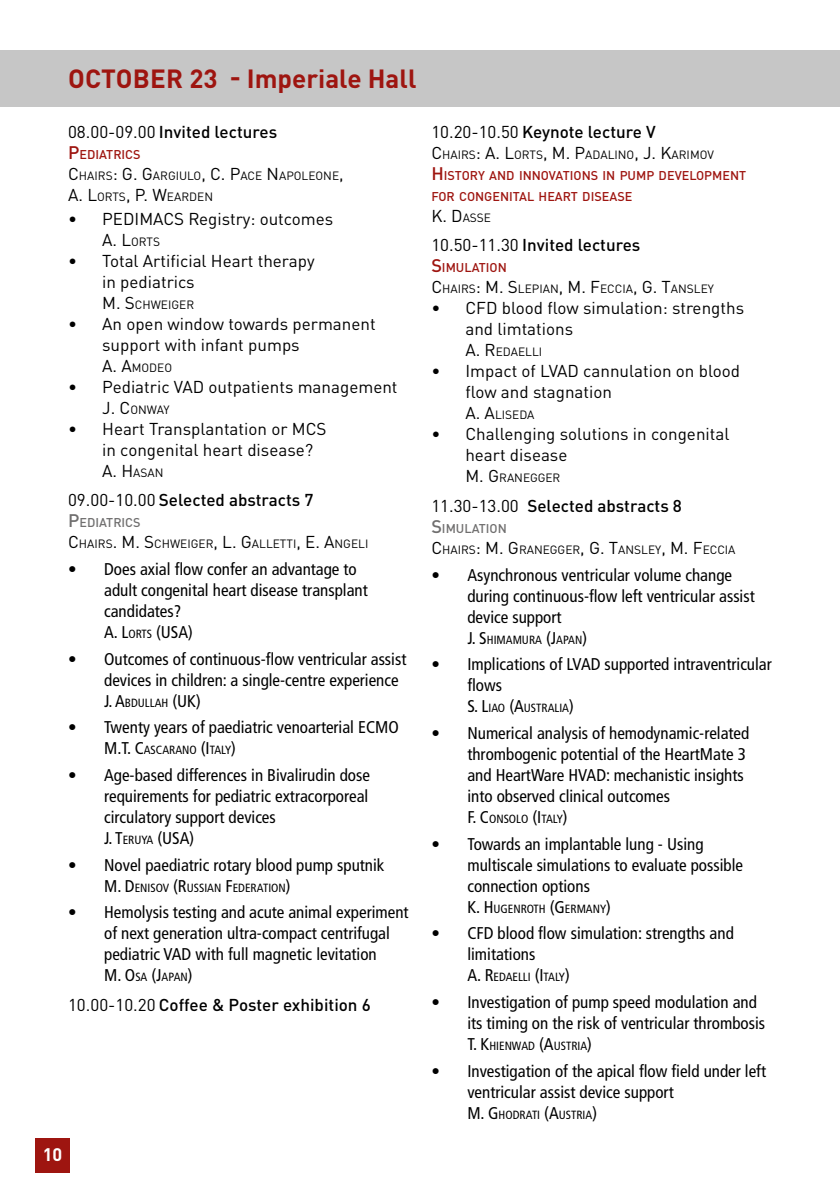
<style>
.page{position:relative;width:840px;height:1191px;background:#fff}
.page>*{position:absolute;margin:0;border:0;box-sizing:border-box;transform-origin:0 0}
.t1{font:700 26px "DIN Pro";color:#9e1510}
.t2{font:700 18px "DIN Pro";color:#fff}
.t3{font:condensed 17px/21px "Frutiger";color:#000}
.t4{font:17px/21px "DIN Pro";color:#000}
.t5{font:500 17px "DIN Pro";color:#000}
.t6{font:17px "DIN Pro";color:#000}
.t7{font:500 12.6px/21px "DIN Pro";color:#9e1510}
.t8{font:500 12.6px "DIN Pro";color:#706f6f}
.t9{font:11.8px/21px "DIN Pro";color:#000}
.t10{font:condensed 11.8px "Frutiger";color:#000}
.s1{font-weight:400}
.s2{font-size:18px}
.s3{font-size:17px}
.s4{font-style:inherit}
.s5{font-size:11.8px}
</style>
<div class="page">
<div style="left:35px;top:1138px;width:34px;height:34px;background:#9e1510"></div>
<div style="left:0;top:50px;width:839px;height:57px;background:#c6c6c6"></div>
<h1 class="t1" style="left:68px;top:57px;width:349px">OCTOBER 23 - Imperiale Hall</h1>
<p class="t5" style="left:68px;top:118px;width:210px"><span class="s1">08.00-09.00</span> Invited lectures</p>
<p class="t7" style="left:68px;top:142px;width:74px"><span class="s2">P</span>EDIATRICS</p>
<p class="t9" style="left:68px;top:164px;width:277px"><span class="s3">C</span>HAIRS<span class="s3">: G. G</span>ARGIULO<span class="s3">, C. P</span>ACE <span class="s3">N</span>APOLEONE<span class="s3">,<br>A. L</span>ORTS<span class="s3">, P. W</span>EARD EN</p>
<p class="t4" style="left:68px;top:206px;width:267px">• PEDIMACS Registry: outcomes</p>
<p class="t6" style="left:68px;top:226px;width:24px">A</p>
<p class="t9" style="left:112px;top:230px;width:49px"><span class="s3">. L</span>ORTS</p>
<p class="t4" style="left:102px;top:248px;width:214px;text-indent:-34px">• Total Artificial Heart therapy in pediatrics</p>
<p class="t6" style="left:68px;top:289px;width:25px">M</p>
<p class="t9" style="left:116px;top:293px;width:80px"><span class="s3">. S</span>CHWEIGER</p>
<p class="t4" style="left:102px;top:311px;width:275px;text-indent:-34px">• An open window towards permanent support with infant pumps</p>
<p class="t6" style="left:68px;top:352px;width:24px">A</p>
<p class="t9" style="left:112px;top:356px;width:61px"><span class="s3">. A</span>MODEO</p>
<p class="t4" style="left:68px;top:374px;width:331px">• Pediatric VAD outpatients management</p>
<p class="t9" style="left:102px;top:398px;width:69px"><span class="s3">J. C</span>ONWAY</p>
<p class="t4" style="left:102px;top:416px;width:226px;text-indent:-34px">• Heart Transplantation or MCS in congenital heart disease?</p>
<p class="t6" style="left:68px;top:457px;width:24px">A</p>
<p class="t9" style="left:112px;top:461px;width:52px"><span class="s3">. H</span> ASAN</p>
<p class="t5" style="left:68px;top:486px;width:247px"><span class="s1">09.00-10.00</span> Selected abstracts 7</p>
<p class="t8" style="left:68px;top:512px;width:74px"><span class="s2">P</span>EDIATRICS</p>
<p class="t9" style="left:68px;top:532px;width:301px"><span class="s3">C</span>HAIRS<span class="s3">. M . S</span>CHWEIGER<span class="s3">, L. G</span>ALLETTI<span class="s3">, E. A</span>NGELI</p>
<p class="t3" style="left:104px;top:558px;width:265px;text-indent:-36px">• Does axial flow confer an advantage to adult congenital heart disease transplant candidates?<br><span class="s4">A. L</span><span class="s5">ORTS</span> <span class="s4">(USA)</span></p>
<p class="t3" style="left:104px;top:648px;width:303px;text-indent:-36px">• Outcomes of continuous-flow ventricular assist devices in children: a single-centre experience<br><span class="s4">J. A</span><span class="s5">BDULLAH</span> <span class="s4">(UK)</span></p>
<p class="t3" style="left:68px;top:717px;width:332px">• Twenty years of paediatric venoarterial ECMO</p>
<p class="t10" style="left:104px;top:743px;width:133px"><span class="s3">M.T. C</span>ASCARANO <span class="s3">(I</span> TALY<span class="s3">)</span></p>
<p class="t3" style="left:104px;top:764px;width:267px;text-indent:-36px">• Age-based differences in Bivalirudin dose requirements for pediatric extracorporeal circulatory support devices<br><span class="s4">J. T</span><span class="s5">ERUYA</span> <span class="s4">(USA)</span></p>
<p class="t3" style="left:68px;top:854px;width:318px">• Novel paediatric rotary blood pump sputnik</p>
<p class="t10" style="left:104px;top:880px;width:188px"><span class="s3">M. D</span>ENISOV <span class="s3">(R</span>USSIAN <span class="s3">F</span>EDERATION<span class="s3">)</span></p>
<p class="t3" style="left:104px;top:902px;width:306px;text-indent:-36px">• Hemolysis testing and acute animal experiment of next generation ultra-compact centrifugal pediatric VAD with full magnetic levitation<br><span class="s4">M. O</span><span class="s5">SA</span> <span class="s4">(J</span><span class="s5">APAN</span><span class="s4">)</span></p>
<p class="t5" style="left:68px;top:991px;width:304px"><span class="s1">10.00-10.20</span> Coffee &amp; Poster exhibition 6</p>
<p class="t2" style="left:43px;top:1139px;width:21px">1 04</p>
<p class="t5" style="left:431px;top:118px;width:226px"><span class="s1">10.20-10.50</span> Keynote lecture V</p>
<p class="t9" style="left:431px;top:143px;width:284px"><span class="s3">C</span>HAIRS<span class="s3">: A. L</span>ORTS<span class="s3">, M . P</span>ADALINO<span class="s3">, J. K</span>ARIMOV</p>
<p class="t7" style="left:431px;top:163px;width:316px"><span class="s2">H</span> ISTORY AND INNOVATIONS IN PUMP DEVELOPMENT<br>FOR CONGENITAL HEART DISEASE</p>
<p class="t9" style="left:431px;top:206px;width:61px"><span class="s3">K. D</span>ASSE</p>
<p class="t5" style="left:431px;top:231px;width:210px"><span class="s1">10.50-11.30</span> Invited lectures</p>
<p class="t7" style="left:431px;top:256px;width:77px"><span class="s2">S</span>IMULATION</p>
<p class="t9" style="left:431px;top:277px;width:284px"><span class="s3">C</span>HAIRS<span class="s3">: M . S</span>LEPIAN<span class="s3">, M . F</span>ECCIA<span class="s3">, G. T</span>ANSLEY</p>
<p class="t4" style="left:465px;top:296px;width:280px;text-indent:-34px">• CFD blood flow simulation: strengths and limtations</p>
<p class="t6" style="left:431px;top:337px;width:24px">A</p>
<p class="t9" style="left:475px;top:340px;width:68px"><span class="s3">. R</span> EDAELLI</p>
<p class="t4" style="left:465px;top:359px;width:276px;text-indent:-34px">• Impact of LVAD cannulation on blood flow and stagnation</p>
<p class="t6" style="left:431px;top:400px;width:24px">A</p>
<p class="t9" style="left:475px;top:403px;width:60px"><span class="s3">. A</span>LISEDA</p>
<p class="t4" style="left:465px;top:422px;width:265px;text-indent:-34px">• Challenging solutions in congenital heart disease</p>
<p class="t9" style="left:465px;top:466px;width:96px"><span class="s3">M . G</span> RANEGGER</p>
<p class="t5" style="left:431px;top:492px;width:252px"><span class="s1">11.30-13.00</span> Selected abstracts 8</p>
<p class="t8" style="left:431px;top:518px;width:77px"><span class="s2">S</span>IMULATION</p>
<p class="t9" style="left:431px;top:538px;width:305px"><span class="s3">C</span>HAIRS<span class="s3">: M . G</span> RANEGGER<span class="s3">, G. T</span>ANSLEY<span class="s3">, M . F</span>ECCIA</p>
<p class="t3" style="left:467px;top:564px;width:289px;text-indent:-36px">• Asynchronous ventricular volume change during continuous-flow left ventricular assist device support</p>
<p class="t10" style="left:467px;top:632px;width:121px"><span class="s3">J. S</span>HIMAMURA <span class="s3">(J</span>APAN<span class="s3">)</span></p>
<p class="t3" style="left:467px;top:654px;width:306px;text-indent:-36px">• Implications of LVAD supported intraventricular flows</p>
<p class="t10" style="left:467px;top:701px;width:108px"><span class="s3">S. L</span>IAO <span class="s3">(A</span>USTRALIA<span class="s3">)</span></p>
<p class="t3" style="left:467px;top:722px;width:283px;text-indent:-36px">• Numerical analysis of hemodynamic-related thrombogenic potential of the HeartMate 3 and HeartWare HVAD: mechanistic insights into observed clinical outcomes</p>
<p class="t10" style="left:467px;top:812px;width:102px"><span class="s3">F. C</span>ONSOLO <span class="s3">(I</span> TALY<span class="s3">)</span></p>
<p class="t3" style="left:467px;top:833px;width:277px;text-indent:-36px">• Towards an implantable lung - Using multiscale simulations to evaluate possible connection options</p>
<p class="t10" style="left:467px;top:901px;width:145px"><span class="s3">K. H</span>UGENROTH <span class="s3">(G</span> ERMANY<span class="s3">)</span></p>
<p class="t3" style="left:467px;top:923px;width:268px;text-indent:-36px">• CFD blood flow simulation: strengths and limitations</p>
<p class="t10" style="left:467px;top:970px;width:104px"><span class="s3">A. R</span>EDAELLI <span class="s3">(I</span> TALY<span class="s3">)</span></p>
<p class="t3" style="left:467px;top:991px;width:299px;text-indent:-36px">• Investigation of pump speed modulation and its timing on the risk of ventricular thrombosis</p>
<p class="t10" style="left:467px;top:1039px;width:126px"><span class="s3">T. K</span>HIENWAD <span class="s3">(A</span>USTRIA<span class="s3">)</span></p>
<p class="t3" style="left:467px;top:1060px;width:300px;text-indent:-36px">• Investigation of the apical flow field under left ventricular assist device support</p>
<p class="t10" style="left:467px;top:1107px;width:131px"><span class="s3">M. G</span> HODRATI <span class="s3">(A</span>USTRIA<span class="s3">)</span></p>
</div>
